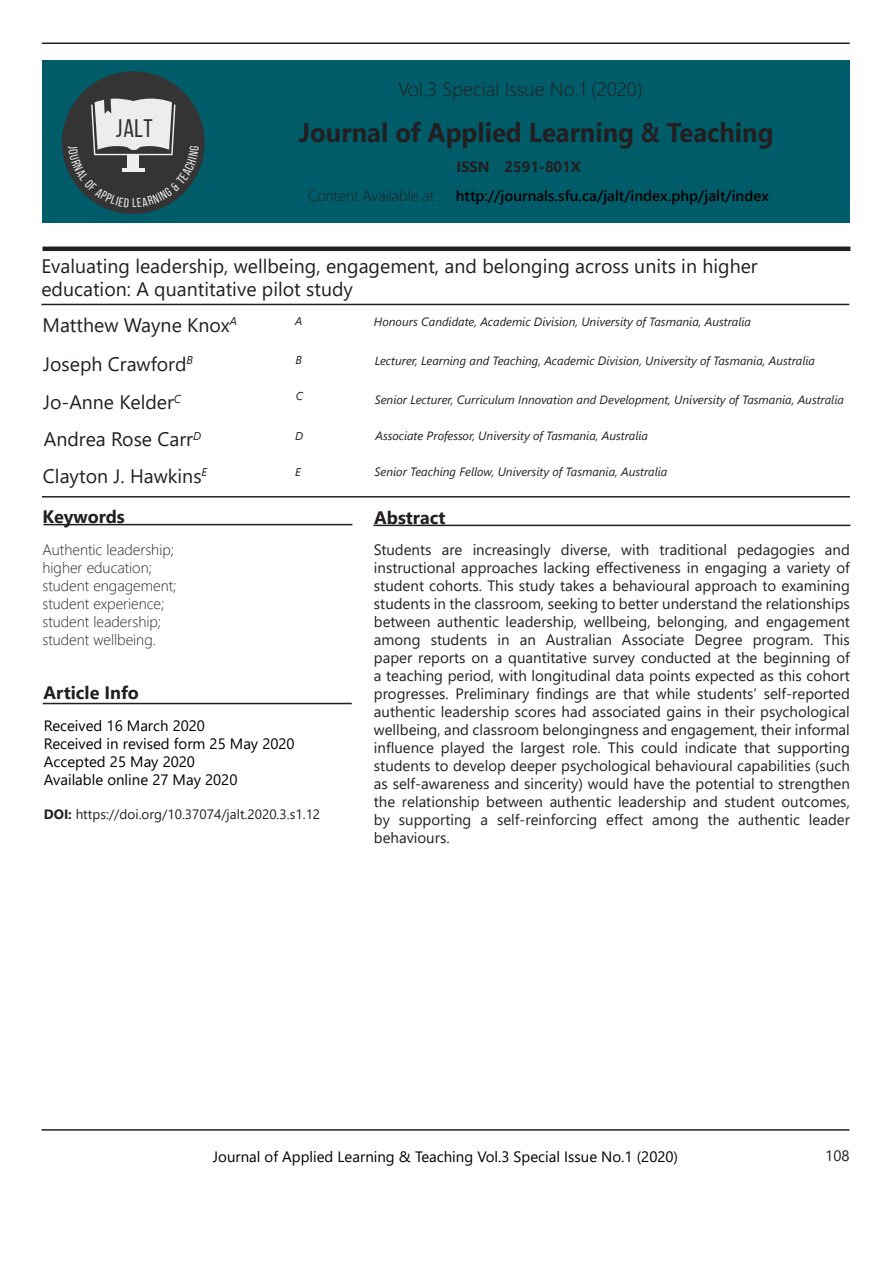
<style>
.page{position:relative;width:893px;height:1263px;background:#fff}
.page>*{position:absolute;margin:0;border:0;box-sizing:border-box;transform-origin:0 0}
.t1{font:700 27px "Segoe UI";color:#231f20;scale:.95 1}
.t2{font:25.5px "Bebas Neue";color:#343434}
.t3{font:19.5px/23.4px "Segoe UI";color:#231f20}
.t4{font:300 19.5px "Segoe UI";color:#231f20}
.t5{font:700 18px "Segoe UI";color:#231f20}
.t6{font:15px/18px "Segoe UI";color:#231f20;text-align:justify}
.t7{font:15px "Segoe UI";color:#000}
.t8{font:300 15px "Segoe UI";color:#231f20}
.t9{font:600 15px "Segoe UI";color:#000}
.t10{font:700 15px "Segoe UI";color:#231f20}
.t11{font:13.5px "Segoe UI";color:#231f20}
.t12{font:italic 12px "Segoe UI";color:#231f20}
.t13{font:italic 11.4px "Segoe UI";color:#231f20}
.s1{font-weight:300}
.s2{font-weight:700}
</style>
<div class="page">
<hr style="left:42px;top:1129px;width:807px;height:2px;background:#231f20">
<hr style="left:41px;top:304px;width:808px;height:1px;background:#231f20">
<hr style="left:43px;top:247px;width:807px;height:4px;background:#231f20">
<hr style="left:42px;top:496px;width:808px;height:1px;background:#231f20">
<hr style="left:43px;top:524px;width:309px;height:1px;background:#231f20">
<hr style="left:373px;top:525px;width:477px;height:1px;background:#231f20">
<hr style="left:43px;top:703px;width:309px;height:1px;background:#231f20">
<hr style="left:42px;top:43px;width:808px;height:1px;background:#231f20">
<div style="left:43px;top:61px;width:807px;height:162px;background:#005c69"></div>
<div style="left:62px;top:71px;width:143px;height:143px;background:#343434;border-radius:50%"></div>
<svg style="left:68px;top:97px;width:131px;height:110px"></svg>
<p class="t2" style="left:116px;top:115px;width:38px">JALT</p>
<p class="t4" style="left:398px;top:71px;width:246px">Vol.3 Special Issue No.1 (2020)</p>
<p class="t1" style="left:299px;top:107px;width:501px">Journal of Applied Learning &amp; Teaching</p>
<p class="t8" style="left:308px;top:182px;width:135px">Content Available at :</p>
<p class="t10" style="left:456px;top:153px;width:42px">ISSN <span class="s1">:</span></p>
<p class="t10" style="left:504px;top:153px;width:78px">2591-801X</p>
<p class="t9" style="left:456px;top:182px;width:315px">http://journals.sfu.ca/jalt/index.php/jalt/index</p>
<p class="t3" style="left:41px;top:252px;width:718px">Evaluating leadership, wellbeing, engagement, and belonging across units in higher education: A quantitative pilot study</p>
<p class="t3" style="left:43px;top:311px;width:196px">Matthew Wayne Knox<sup>A</sup></p>
<p class="t12" style="left:375px;top:349px;width:442px">Lecturer, Learning and Teaching, Academic Division, University of Tasmania, Australia</p>
<p class="t12" style="left:374px;top:311px;width:379px">Honours Candidate, Academic Division, University of Tasmania, Australia</p>
<p class="t13" style="left:295px;top:311px;width:9px">A</p>
<p class="t13" style="left:295px;top:349px;width:8px">B</p>
<p class="t3" style="left:43px;top:350px;width:151px">Joseph Crawford<sup>B</sup></p>
<p class="t13" style="left:296px;top:386px;width:9px">C</p>
<p class="t13" style="left:295px;top:425px;width:10px">D</p>
<p class="t3" style="left:43px;top:389px;width:140px">Jo-Anne Kelder<sup>C</sup></p>
<p class="t3" style="left:44px;top:426px;width:159px">Andrea Rose Carr<sup>D</sup></p>
<p class="t12" style="left:375px;top:425px;width:274px">Associate Professor, University of Tasmania, Australia</p>
<p class="t12" style="left:375px;top:389px;width:471px">Senior Lecturer, Curriculum Innovation and Development, University of Tasmania, Australia</p>
<p class="t3" style="left:43px;top:462px;width:166px">Clayton J. Hawkins<sup>E</sup></p>
<p class="t13" style="left:295px;top:461px;width:7px">E</p>
<p class="t12" style="left:375px;top:461px;width:294px">Senior Teaching Fellow, University of Tasmania, Australia</p>
<p class="t5" style="left:43px;top:500px;width:84px">Keywords</p>
<p class="t5" style="left:374px;top:500px;width:73px">Abstract</p>
<p class="t8" style="left:43px;top:536px;width:133px">Authentic leadership;</p>
<p class="t8" style="left:43px;top:554px;width:111px">higher education;</p>
<p class="t8" style="left:43px;top:572px;width:135px">student engagement;</p>
<p class="t8" style="left:43px;top:590px;width:123px">student experience;</p>
<p class="t8" style="left:43px;top:608px;width:120px">student leadership;</p>
<p class="t8" style="left:43px;top:626px;width:115px">student wellbeing.</p>
<p class="t6" style="left:374px;top:540px;width:478px">Students are increasingly diverse, with traditional pedagogies and instructional approaches lacking effectiveness in engaging a variety of student cohorts. This study takes a behavioural approach to examining students in the classroom, seeking to better understand the relationships between authentic leadership, wellbeing, belonging, and engagement among students in an Australian Associate Degree program. This paper reports on a quantitative survey conducted at the beginning of a teaching period, with longitudinal data points expected as this cohort progresses. Preliminary findings are that while students’ self-reported authentic leadership scores had associated gains in their psychological wellbeing, and classroom belongingness and engagement, their informal influence played the largest role. This could indicate that supporting students to develop deeper psychological behavioural capabilities (such as self-awareness and sincerity) would have the potential to strengthen the relationship between authentic leadership and student outcomes, by supporting a self-reinforcing effect among the authentic leader behaviours.</p>
<p class="t5" style="left:43px;top:675px;width:97px">Article Info</p>
<p class="t7" style="left:44px;top:711px;width:163px">Received 16 March 2020</p>
<p class="t7" style="left:44px;top:729px;width:252px">Received in revised form 25 May 2020</p>
<p class="t7" style="left:44px;top:747px;width:153px">Accepted 25 May 2020</p>
<p class="t7" style="left:44px;top:765px;width:195px">Available online 27 May 2020</p>
<p class="t11" style="left:44px;top:801px;width:278px"><span class="s2">DOI:</span> https://doi.org/10.37074/jalt.2020.3.s1.12</p>
<p class="t7" style="left:213px;top:1142px;width:467px">Journal of Applied Learning &amp; Teaching Vol.3 Special Issue No.1 (2020)</p>
<p class="t6" style="left:825px;top:1146px;width:26px">108</p>
</div>
